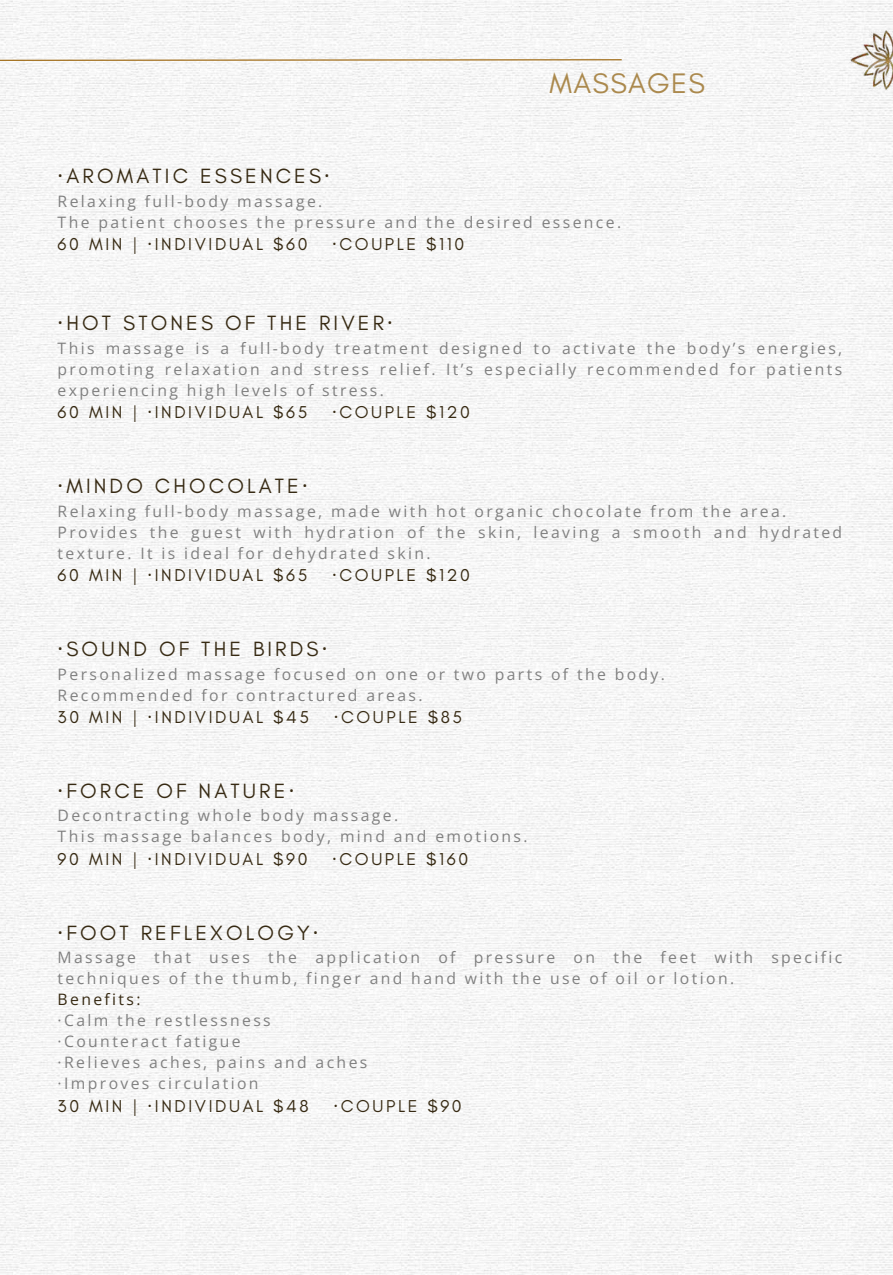
<style>
.page{position:relative;width:893px;height:1275px;background:#fff}
.page>*{position:absolute;margin:0;border:0;box-sizing:border-box;transform-origin:0 0}
.t1{font:28.7px "Glacial Indifference";letter-spacing:.045em;color:#ab894d}
.t2{font:21px "Glacial Indifference";letter-spacing:.15em;color:#372a13}
.t3{font:17.5px "Glacial Indifference";letter-spacing:.15em;color:#372a13}
.t4{font:15.75px/21px "Open Sans";letter-spacing:.15em;color:#808080}
.t5{font:15.75px "Open Sans";letter-spacing:.15em;color:#372a13}
.s1{font-family:"Noto Sans"}
</style>
<div class="page">
<img style="left:0;top:0;width:892px;height:1274px">
<svg style="left:0;top:58px;width:623px;height:4px"></svg>
<img style="left:707px;top:0;width:185px;height:265px">
<h1 class="t1" style="left:549px;top:66px;width:157px">MASSAGES</h1>
<h2 class="t2" style="left:58px;top:163px;width:274px"><span class="s1">·</span>AROMATIC ESSENCES<span class="s1">·</span></h2>
<p class="t4" style="left:58px;top:190px;width:565px">Relaxing full-body massage.<br>The patient chooses the pressure and the desired essence.</p>
<p class="t3" style="left:58px;top:233px;width:251px">60 MIN | <span class="s1">·</span>INDIVIDUAL $60</p>
<p class="t3" style="left:332px;top:233px;width:134px"><span class="s1">·</span>COUPLE $110</p>
<h2 class="t2" style="left:58px;top:310px;width:337px"><span class="s1">·</span>HOT STONES OF THE RIVER<span class="s1">·</span></h2>
<p class="t4" style="left:58px;top:337px;width:786px;text-align:justify">This massage is a full-body treatment designed to activate the body’s energies, promoting relaxation and stress relief. It’s especially recommended for patients experiencing high levels of stress.</p>
<p class="t3" style="left:58px;top:401px;width:251px">60 MIN | <span class="s1">·</span>INDIVIDUAL $65</p>
<p class="t3" style="left:332px;top:401px;width:139px"><span class="s1">·</span>COUPLE $120</p>
<h2 class="t2" style="left:58px;top:473px;width:251px"><span class="s1">·</span>MINDO CHOCOLATE<span class="s1">·</span></h2>
<p class="t4" style="left:58px;top:500px;width:786px">Relaxing full-body massage, made with hot organic chocolate from the area.<br>Provides the guest with hydration of the skin, leaving a smooth and hydrated texture. It is ideal for dehydrated skin.</p>
<p class="t3" style="left:58px;top:564px;width:251px">60 MIN | <span class="s1">·</span>INDIVIDUAL $65</p>
<p class="t3" style="left:332px;top:564px;width:139px"><span class="s1">·</span>COUPLE $120</p>
<h2 class="t2" style="left:58px;top:636px;width:271px"><span class="s1">·</span>SOUND OF THE BIRDS<span class="s1">·</span></h2>
<p class="t4" style="left:58px;top:663px;width:608px">Personalized massage focused on one or two parts of the body.<br>Recommended for contractured areas.</p>
<p class="t3" style="left:58px;top:706px;width:253px">30 MIN | <span class="s1">·</span>INDIVIDUAL $45</p>
<p class="t3" style="left:334px;top:706px;width:130px"><span class="s1">·</span>COUPLE $85</p>
<h2 class="t2" style="left:58px;top:777px;width:238px"><span class="s1">·</span>FORCE OF NATURE<span class="s1">·</span></h2>
<p class="t4" style="left:58px;top:804px;width:471px">Decontracting whole body massage.<br>This massage balances body, mind and emotions.</p>
<p class="t3" style="left:58px;top:848px;width:251px">90 MIN | <span class="s1">·</span>INDIVIDUAL $90</p>
<p class="t3" style="left:332px;top:848px;width:137px"><span class="s1">·</span>COUPLE $160</p>
<h2 class="t2" style="left:58px;top:919px;width:262px"><span class="s1">·</span>FOOT REFLEXOLOGY<span class="s1">·</span></h2>
<p class="t4" style="left:58px;top:946px;width:786px">Massage that uses the application of pressure on the feet with specific techniques of the thumb, finger and hand with the use of oil or lotion.</p>
<p class="t5" style="left:58px;top:988px;width:84px">Benefits:</p>
<p class="t4" style="left:58px;top:1009px;width:311px">·Calm the restlessness ·Counteract fatigue<br>·Relieves aches, pains and aches ·Improves circulation</p>
<p class="t3" style="left:58px;top:1094px;width:252px">30 MIN | <span class="s1">·</span>INDIVIDUAL $48</p>
<p class="t3" style="left:333px;top:1094px;width:130px"><span class="s1">·</span>COUPLE $90</p>
</div>
